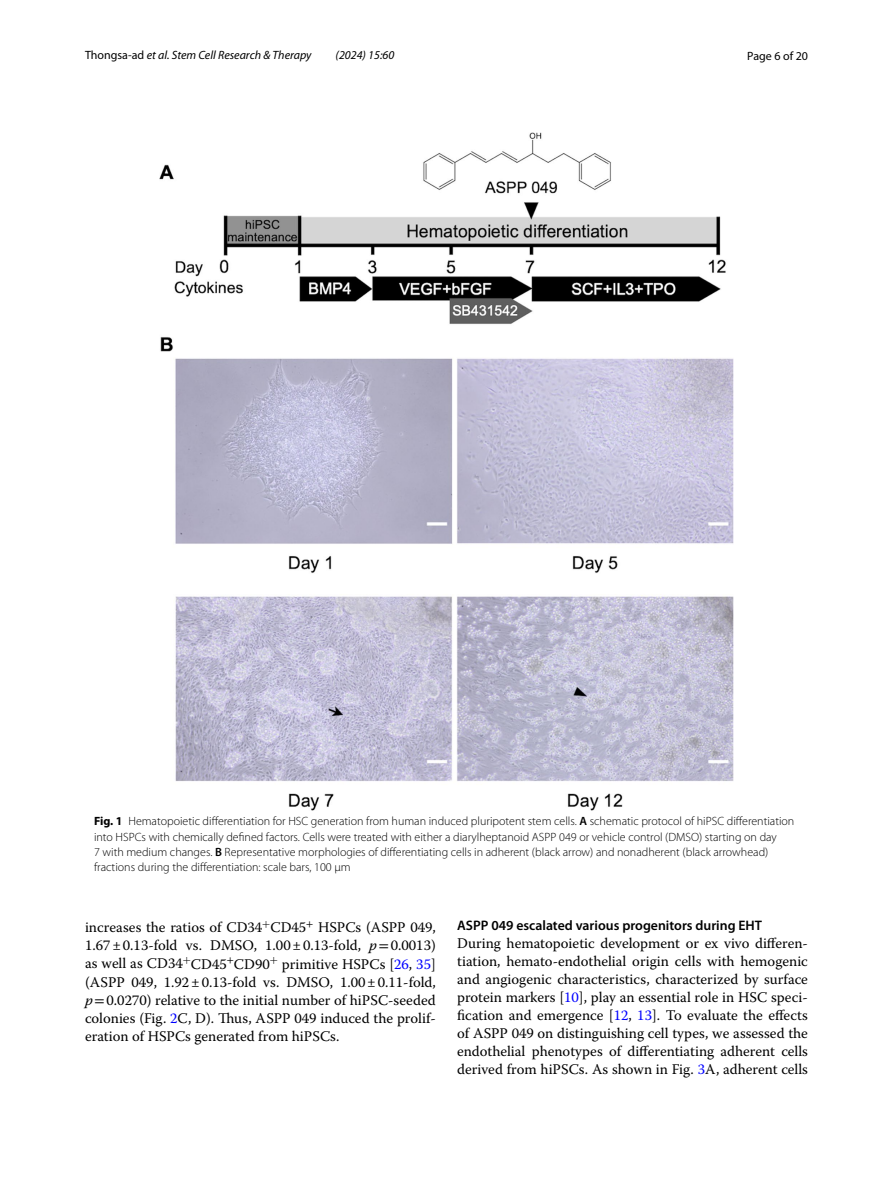
<style>
.page{position:relative;width:893px;height:1187px;background:#fff}
.page>*{position:absolute;margin:0;border:0;box-sizing:border-box;transform-origin:0 0}
.t1{font:14.7px/18px "Warnock Pro";color:#000;text-align:justify}
.t2{font:600 13.8px "Myriad Pro";color:#000}
.t3{font:300 12px/15px "Myriad Pro";color:#000}
.t4{font:italic 12px "Myriad Pro";color:#000}
.t5{font:12px "Myriad Pro";color:#000}
.s1{font-style:normal}
.s2{font-weight:700}
.s3{font-weight:600}
.s4{font-style:italic}
.s5{font-family:"STIX"}
.s6{color:#00f}
</style>
<div class="page">
<img style="left:159px;top:133px;width:574px;height:677px">
<p class="t4" style="left:85px;top:48px;width:228px"><span class="s1">Thongsa‑ad</span> et al. Stem Cell Research &amp; Therapy</p>
<p class="t4" style="left:336px;top:48px;width:60px">(2024) 15:60</p>
<p class="t5" style="left:747px;top:48px;width:62px">Page 6 of 20</p>
<p class="t3" style="left:94px;top:814px;width:702px"><span class="s2">Fig. 1</span> Hematopoietic differentiation for HSC generation from human induced pluripotent stem cells. <span class="s3">A</span> schematic protocol of hiPSC differentiation into HSPCs with chemically defined factors. Cells were treated with either a diarylheptanoid ASPP 049 or vehicle control (DMSO) starting on day<br>7 with medium changes. <span class="s3">B</span> Representative morphologies of differentiating cells in adherent (black arrow) and nonadherent (black arrowhead) fractions during the differentiation: scale bars, 100 μm</p>
<p class="t1" style="left:85px;top:918px;width:352px">increases the ratios of CD34<sup>+</sup>CD45<sup>+</sup> HSPCs (ASPP 049, 1.67±0.13-fold vs. DMSO, 1.00±0.13-fold, <span class="s4">p</span><span class="s5">=</span>0.0013) as well as CD34<sup>+</sup>CD45<sup>+</sup>CD90<sup>+</sup> primitive HSPCs [<span class="s6">26</span>, <span class="s6">35</span>] (ASPP 049, 1.92±0.13-fold vs. DMSO, 1.00±0.11-fold, <span class="s4">p</span><span class="s5">=</span>0.0270) relative to the initial number of hiPSC-seeded colonies (Fig. <span class="s6">2</span>C, D). Thus, ASPP 049 induced the prolif&shy;eration of HSPCs generated from hiPSCs.</p>
<p class="t2" style="left:457px;top:916px;width:306px">ASPP 049 escalated various progenitors during EHT</p>
<p class="t1" style="left:457px;top:933px;width:352px">During hematopoietic development or ex vivo differen&shy;tiation, hemato-endothelial origin cells with hemogenic and angiogenic characteristics, characterized by surface protein markers [<span class="s6">10</span>], play an essential role in HSC speci&shy;fication and emergence [<span class="s6">12</span>, <span class="s6">13</span>]. To evaluate the effects of ASPP 049 on distinguishing cell types, we assessed the endothelial phenotypes of differentiating adherent cells derived from hiPSCs. As shown in Fig. <span class="s6">3</span>A, adherent cells</p>
</div>
